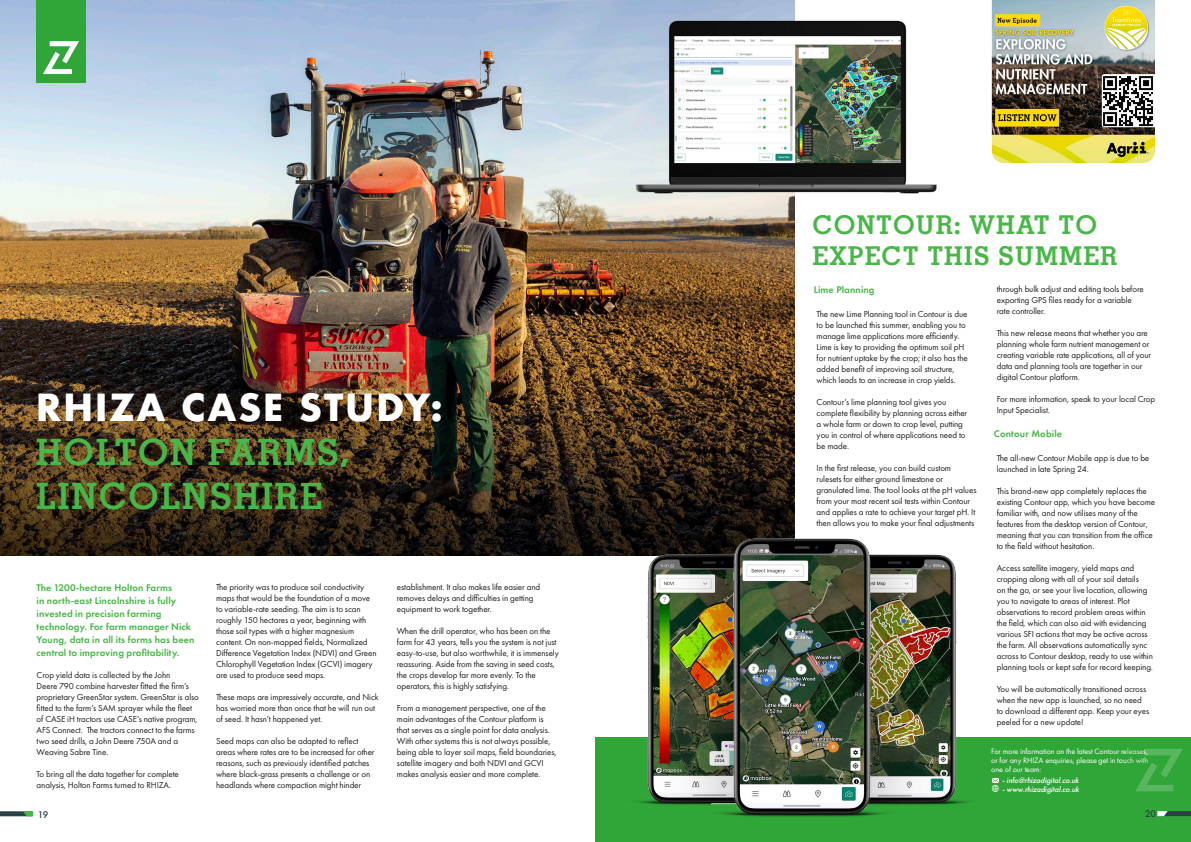
<style>
.page{position:relative;width:1191px;height:842px;background:#fff}
.page>*{position:absolute;margin:0;border:0;box-sizing:border-box;transform-origin:0 0}
.t1{font:700 36.3px/43.6px "Memphis LT";letter-spacing:.04em;color:#49b748}
.t2{font:700 26px/31.2px "Memphis LT";letter-spacing:.04em;color:#49b748}
.t3{font:600 10px/13px "Futura PT";letter-spacing:.01em;color:#49b748}
.t4{font:9px/11px "Futura PT";letter-spacing:-.01em;color:#231f20}
.t5{font:500 9px "Futura";color:#2b4244}
.t6{font:8.1px/8.9px "Futura PT";letter-spacing:-.01em;color:#fff;text-align:justify}
.t7{font:italic 500 8.1px "Futura PT";color:#fff}
.s1{font-family:"Futura";color:#fff}
</style>
<div class="page">
<img style="left:0;top:0;width:794px;height:326px">
<img style="left:0;top:326px;width:794px;height:230px">
<div style="left:36px;top:0;width:50px;height:82px;background:#30a538"></div>
<img style="left:616px;top:0;width:321px;height:213px">
<img style="left:43px;top:41px;width:36px;height:34px">
<div style="left:595px;top:737px;width:596px;height:105px;background:#30a538"></div>
<img style="left:516px;top:481px;width:453px;height:336px">
<img style="left:1135px;top:749px;width:48px;height:43px">
<img style="left:991px;top:0;width:164px;height:163px">
<img style="left:1101px;top:74px;width:54px;height:53px">
<svg style="left:991px;top:778px;width:7px;height:14px"></svg>
<div style="left:0;top:811px;width:32px;height:5px;background:#2b4244"></div>
<svg style="left:23px;top:811px;width:10px;height:5px"></svg>
<div style="left:1158px;top:811px;width:33px;height:5px;background:#2b4244"></div>
<svg style="left:1157px;top:811px;width:10px;height:5px"></svg>
<p class="t1" style="left:36px;top:386px;width:408px"><span class="s1">RHIZA CASE STUDY:<br></span>HOLTON FARMS,<br>LINCOLNSHIRE</p>
<p class="t3" style="left:37px;top:581px;width:159px">The 1200-hectare Holton Farms<br>in north-east Lincolnshire is fully invested in precision farming technology. For farm manager Nick Young, data in all its forms has been central to improving profitability.</p>
<p class="t4" style="left:37px;top:669px;width:164px">Crop yield data is collected by the John<br>Deere 790 combine harvester fitted the firm’s proprietary GreenStar system. GreenStar is also fitted to the farm’s SAM sprayer while the fleet of CASE iH tractors use CASE’s native program, AFS Connect. The tractors connect to the farms two seed drills, a John Deere 750A and a Weaving Sabre Tine.</p>
<p class="t4" style="left:37px;top:768px;width:144px">To bring all the data together for complete analysis, Holton Farms turned to RHIZA.</p>
<p class="t4" style="left:216px;top:581px;width:162px">The priority was to produce soil conductivity maps that would be the foundation of a move to variable-rate seeding. The aim is to scan roughly 150 hectares a year, beginning with those soil types with a higher magnesium content. On non-mapped fields, Normalized Difference Vegetation Index (NDVI) and Green Chlorophyll Vegetation Index (GCVI) imagery are used to produce seed maps.</p>
<p class="t4" style="left:216px;top:691px;width:164px">These maps are impressively accurate, and Nick has worried more than once that he will run out of seed. It hasn’t happened yet.</p>
<p class="t4" style="left:216px;top:735px;width:160px">Seed maps can also be adapted to reflect areas where rates are to be increased for other reasons, such as previously identified patches where black-grass presents a challenge or on headlands where compaction might hinder</p>
<p class="t4" style="left:397px;top:581px;width:145px">establishment. It also makes life easier and removes delays and difficulties in getting equipment to work together.</p>
<p class="t4" style="left:397px;top:625px;width:163px">When the drill operator, who has been on the farm for 43 years, tells you the system is not just easy-to-use, but also worthwhile, it is immensely reassuring. Aside from the saving in seed costs, the crops develop far more evenly. To the operators, this is highly satisfying.</p>
<p class="t4" style="left:397px;top:702px;width:161px">From a management perspective, one of the main advantages of the Contour platform is that serves as a single point for data analysis.<br>With other systems this is not always possible, being able to layer soil maps, field boundaries, satellite imagery and both NDVI and GCVI makes analysis easier and more complete.</p>
<p class="t2" style="left:812px;top:209px;width:307px">CONTOUR: WHAT TO<br>EXPECT THIS SUMMER</p>
<p class="t3" style="left:813px;top:283px;width:62px">Lime Planning</p>
<p class="t4" style="left:816px;top:308px;width:153px">The new Lime Planning tool in Contour is due to be launched this summer, enabling you to manage lime applications more efficiently.<br>Lime is key to providing the optimum soil pH for nutrient uptake by the crop; it also has the added benefit of improving soil structure,</p>
<p class="t4" style="left:816px;top:374px;width:141px">which leads to an increase in crop yields.</p>
<p class="t4" style="left:816px;top:396px;width:152px">Contour’s lime planning tool gives you complete flexibility by planning across either a whole farm or down to crop level, putting you in control of where applications need to be made.</p>
<p class="t4" style="left:816px;top:462px;width:161px">In the first release, you can build custom rulesets for either ground limestone or granulated lime. The tool looks at the pH values from your most recent soil tests within Contour and applies a rate to achieve your target pH. It then allows you to make your final adjustments</p>
<p class="t4" style="left:996px;top:284px;width:148px">through bulk adjust and editing tools before exporting GPS files ready for a variable</p>
<p class="t4" style="left:996px;top:306px;width:50px">rate controller.</p>
<p class="t4" style="left:996px;top:328px;width:156px">This new release means that whether you are planning whole farm nutrient management or creating variable rate applications, all of your data and planning tools are together in our digital Contour platform.</p>
<p class="t4" style="left:996px;top:394px;width:160px">For more information, speak to your local Crop<br>Input Specialist.</p>
<p class="t3" style="left:994px;top:427px;width:70px">Contour Mobile</p>
<p class="t4" style="left:996px;top:453px;width:154px">The all-new Contour Mobile app is due to be launched in late Spring 24.</p>
<p class="t4" style="left:996px;top:486px;width:160px">This brand-new app completely replaces the existing Contour app, which you have become familiar with, and now utilises many of the features from the desktop version of Contour, meaning that you can transition from the office to the field without hesitation.</p>
<p class="t4" style="left:996px;top:563px;width:158px">Access satellite imagery, yield maps and cropping along with all of your soil details<br>on the go, or see your live location, allowing you to navigate to areas of interest. Plot observations to record problem areas within the field, which can also aid with evidencing various SFI actions that may be active across the farm. All observations automatically sync across to Contour desktop, ready to use within planning tools or kept safe for record keeping.</p>
<p class="t4" style="left:996px;top:684px;width:154px">You will be automatically transitioned across when the new app is launched, so no need to download a different app. Keep your eyes peeled for a new update!</p>
<p class="t6" style="left:991px;top:747px;width:158px">For more information on the latest Contour releases, or for any RHIZA enquiries, please get in touch with one of our team:</p>
<p class="t7" style="left:1002px;top:775px;width:80px">-info@rhizadigital.co.uk</p>
<p class="t7" style="left:1002px;top:784px;width:80px">-www.rhizadigital.co.uk</p>
<p class="t5" style="left:38px;top:808px;width:12px">19</p>
<p class="t5" style="left:1145px;top:807px;width:13px">20</p>
</div>
